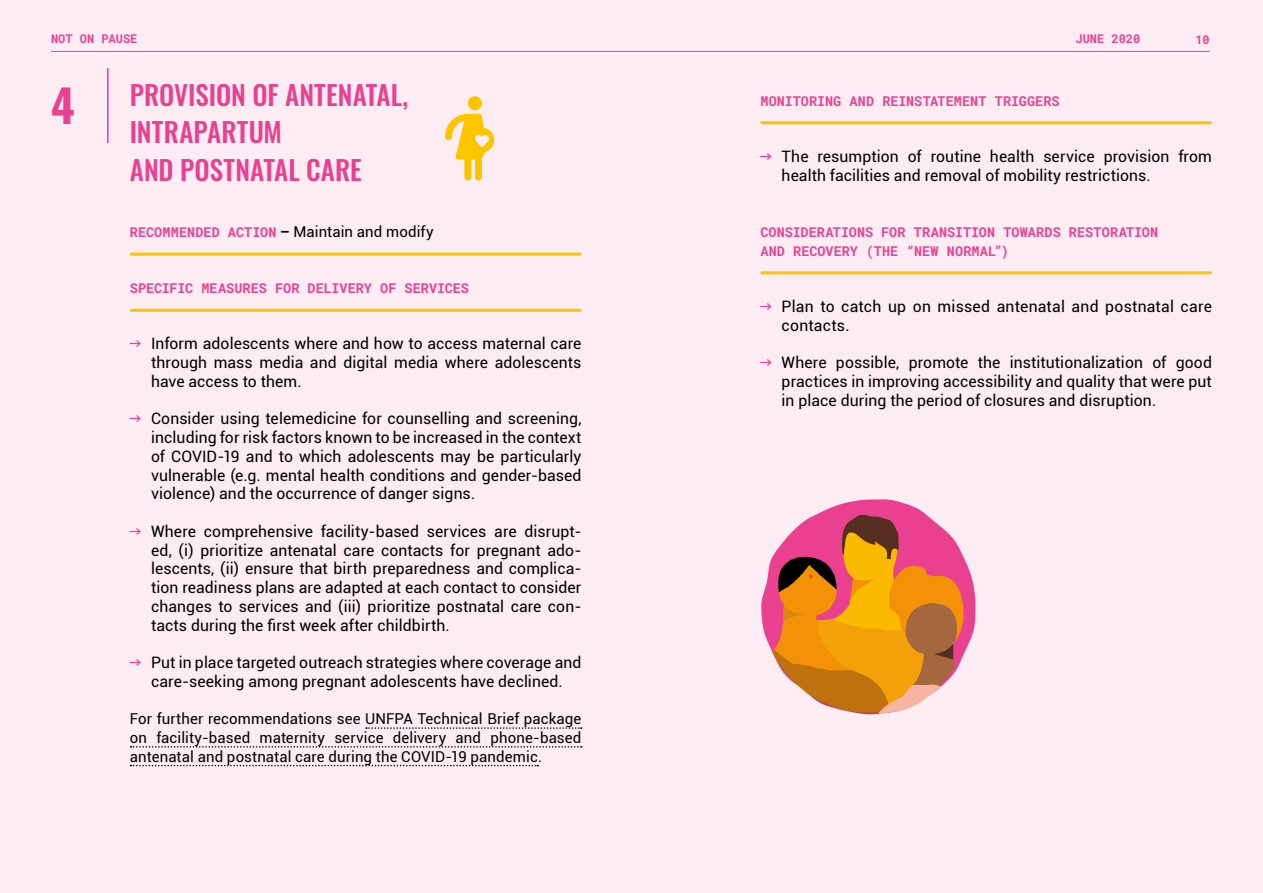
<style>
.page{position:relative;width:1263px;height:893px;background:#fcecf4}
.page>*{position:absolute;margin:0;border:0;box-sizing:border-box;transform-origin:0 0}
.t1{font:700 45px "Oswald";color:#e94190}
.t2{font:500 27px/37.5px "Oswald";letter-spacing:.005em;color:#e94190}
.t3{font:15.75px/18.8px "Roboto";letter-spacing:.005em;color:#000;text-align:justify}
.t4{font:15px/18.8px "Roboto";letter-spacing:.005em;color:#000;text-align:justify}
.t5{font:700 13.5px/18.8px "Roboto Mono";letter-spacing:.005em;color:#e94190}
.t6{font:700 12px "Roboto Mono";color:#e94190}
.s1{font-family:"Roboto";font-size:15px;color:#000}
.s2{font-family:"Roboto";font-weight:400;font-size:15px;color:#000}
.s3{font-family:"GT Walsheim Pro";color:#e94190}
</style>
<div class="page">
<hr style="left:51px;top:51px;width:1159px;height:1px;background:#e94190">
<svg style="left:761px;top:499px;width:214px;height:154px"></svg>
<svg style="left:772px;top:515px;width:192px;height:199px;background:#db8449"></svg>
<hr style="left:762px;top:121px;width:448px;height:3px;background:#fdc400">
<hr style="left:762px;top:271px;width:448px;height:3px;background:#fdc400">
<svg style="left:366px;top:727px;width:216px;height:2px"></svg>
<svg style="left:131px;top:746px;width:451px;height:2px"></svg>
<svg style="left:131px;top:765px;width:407px;height:1px"></svg>
<hr style="left:131px;top:253px;width:449px;height:3px;background:#fdc400">
<hr style="left:131px;top:309px;width:449px;height:3px;background:#fdc400">
<hr style="left:107px;top:68px;width:2px;height:75px;background:#e94190">
<svg style="left:445px;top:114px;width:49px;height:67px"></svg>
<div style="left:468px;top:96px;width:14px;height:14px;background:#fdc400;border-radius:50%"></div>
<p class="t6" style="left:51px;top:30px;width:88px">NOT ON PAUSE</p>
<p class="t6" style="left:1075px;top:30px;width:66px">JUNE 2020</p>
<p class="t6" style="left:1195px;top:32px;width:16px">10</p>
<h1 class="t1" style="left:51px;top:66px;width:25px">4</h1>
<h2 class="t2" style="left:130px;top:73px;width:280px">PROVISION OF ANTENATAL,<br>INTRAPARTUM<br>AND POSTNATAL CARE</h2>
<p class="t5" style="left:130px;top:222px;width:305px">RECOMMENDED ACTION <span class="s1">–</span> <span class="s2">Maintain and modify</span></p>
<p class="t5" style="left:130px;top:278px;width:341px">SPECIFIC MEASURES FOR DELIVERY OF SERVICES</p>
<p class="t3" style="left:151px;top:334px;width:432px;text-indent:-21px"><span class="s3">→</span> Inform adolescents where and how to access maternal care through mass media and digital media where adolescents have access to them.</p>
<p class="t3" style="left:151px;top:409px;width:432px;text-indent:-21px"><span class="s3">→</span> Consider using telemedicine for counselling and screening, including for risk factors known to be increased in the context of COVID-19 and to which adolescents may be particularly vulnerable (e.g. mental health conditions and gender-based violence) and the occurrence of danger signs.</p>
<p class="t3" style="left:151px;top:521px;width:432px;text-indent:-21px"><span class="s3">→</span> Where comprehensive facility-based services are disrupt&shy;ed, (i) prioritize antenatal care contacts for pregnant ado&shy;lescents, (ii) ensure that birth preparedness and complica&shy;tion readiness plans are adapted at each contact to consider changes to services and (iii) prioritize postnatal care con&shy;tacts during the first week after childbirth.</p>
<p class="t3" style="left:130px;top:652px;width:453px;text-align:center"><span class="s3">→</span> Put in place targeted outreach strategies where coverage and care-seeking among pregnant adolescents have declined.</p>
<p class="t4" style="left:130px;top:709px;width:453px">For further recommendations see UNFPA Technical Brief package on facility-based maternity service delivery and phone-based antenatal and postnatal care during the COVID-19 pandemic.</p>
<p class="t5" style="left:760px;top:91px;width:301px">MONITORING AND REINSTATEMENT TRIGGERS</p>
<p class="t3" style="left:782px;top:146px;width:432px;text-indent:-21px"><span class="s3">→</span> The resumption of routine health service provision from health facilities and removal of mobility restrictions.</p>
<p class="t5" style="left:760px;top:222px;width:399px">CONSIDERATIONS FOR TRANSITION TOWARDS RESTORATION<br>AND RECOVERY (THE “NEW NORMAL”)</p>
<p class="t3" style="left:782px;top:296px;width:432px;text-indent:-21px"><span class="s3">→</span> Plan to catch up on missed antenatal and postnatal care contacts.</p>
<p class="t3" style="left:782px;top:352px;width:432px;text-indent:-21px"><span class="s3">→</span> Where possible, promote the institutionalization of good practices in improving accessibility and quality that were put in place during the period of closures and disruption.</p>
</div>
